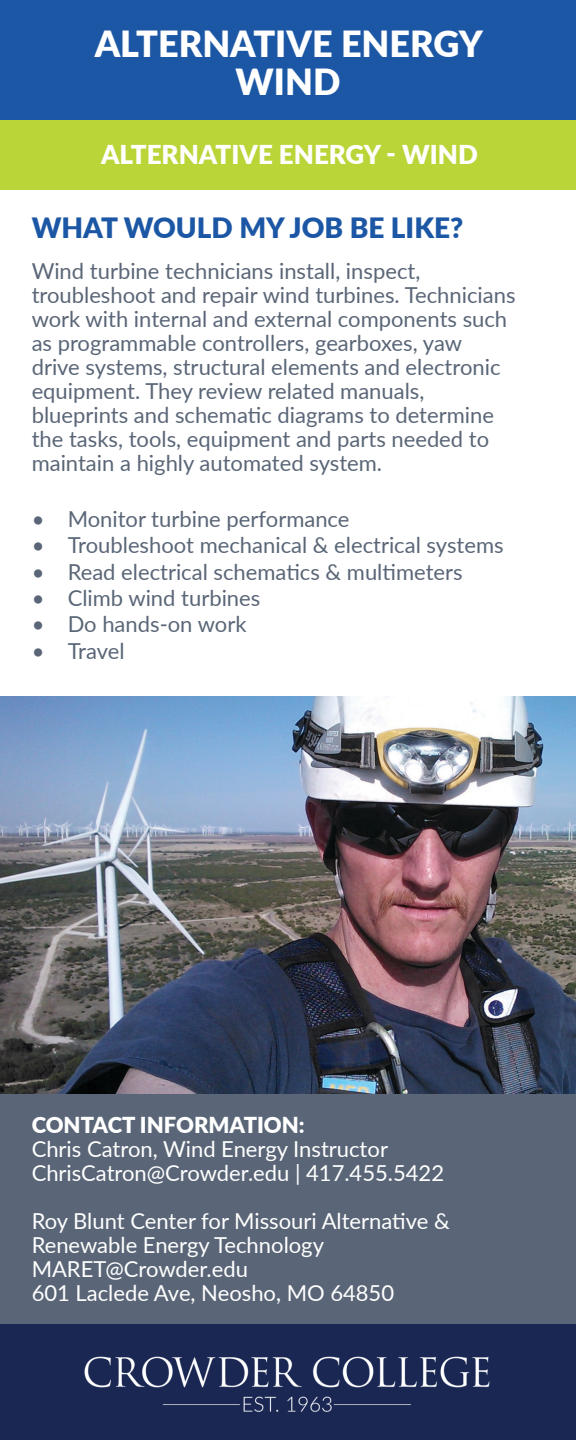
<style>
.page{position:relative;width:576px;height:1440px;background:#fff}
.page>*{position:absolute;margin:0;border:0;box-sizing:border-box;transform-origin:0 0}
.t1{font:900 36px "Lato";color:#fff}
.t2{font:900 28px "Lato";color:#1c57a5}
.t3{font:900 26px "Lato";color:#fff}
.t4{font:22px/24px "Lato";color:#5a6677}
.t5{font:22px/24px "Lato";color:#fff}
.t6{font:900 22px "Lato";color:#fff}
</style>
<div class="page">
<img style="left:0;top:697px;width:576px;height:397px">
<div style="left:0;top:1094px;width:576px;height:346px;background:#5a6677"></div>
<div style="left:0;top:1325px;width:576px;height:115px;background:#1a2753"></div>
<img style="left:84px;top:1356px;width:406px;height:56px">
<div style="left:0;top:0;width:576px;height:158px;background:#1c57a5"></div>
<div style="left:0;top:121px;width:576px;height:69px;background:#bad538"></div>
<p class="t1" style="left:95px;top:17px;width:390px">ALTERNATIVE ENERGY</p>
<p class="t1" style="left:236px;top:55px;width:106px">WIND</p>
<p class="t3" style="left:101px;top:135px;width:378px">ALTERNATIVE ENERGY - WIND</p>
<p class="t2" style="left:32px;top:207px;width:433px">WHAT WOULD MY JOB BE LIKE?</p>
<p class="t4" style="left:32px;top:258px;width:485px">Wind turbine technicians install, inspect, troubleshoot and repair wind turbines. Technicians work with internal and external components such as programmable controllers, gearboxes, yaw drive systems, structural elements and electronic equipment. They review related manuals, blueprints and schematic diagrams to determine the tasks, tools, equipment and parts needed to maintain a highly automated system.</p>
<p class="t4" style="left:32px;top:506px;width:319px">• Monitor turbine performance</p>
<p class="t4" style="left:32px;top:532px;width:474px">• Troubleshoot mechanical &amp; electrical systems</p>
<p class="t4" style="left:32px;top:559px;width:432px">• Read electrical schematics &amp; multimeters</p>
<p class="t4" style="left:32px;top:585px;width:230px">• Climb wind turbines</p>
<p class="t4" style="left:32px;top:612px;width:216px">• Do hands-on work</p>
<p class="t4" style="left:32px;top:638px;width:94px">• Travel</p>
<p class="t6" style="left:32px;top:1109px;width:275px">CONTACT INFORMATION:</p>
<p class="t5" style="left:32px;top:1136px;width:358px">Chris Catron, Wind Energy Instructor</p>
<p class="t5" style="left:32px;top:1160px;width:414px">ChrisCatron@Crowder.edu | 417.455.5422</p>
<p class="t5" style="left:32px;top:1208px;width:420px">Roy Blunt Center for Missouri Alternative &amp;<br>Renewable Energy Technology</p>
<p class="t5" style="left:32px;top:1256px;width:218px">MARET@Crowder.edu</p>
<p class="t5" style="left:32px;top:1280px;width:364px">601 Laclede Ave, Neosho, MO 64850</p>
</div>
